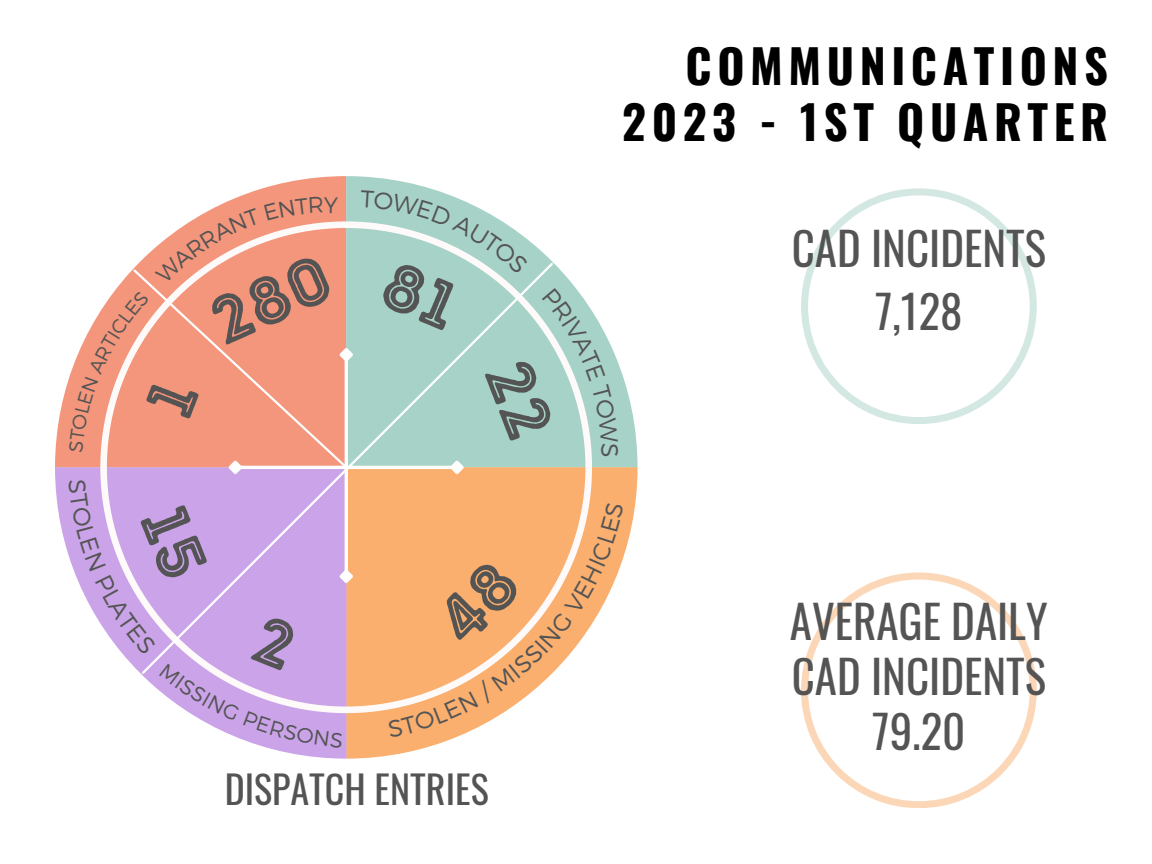
<style>
.page{position:relative;width:1152px;height:864px;background:#fff}
.page>*{position:absolute;margin:0;border:0;box-sizing:border-box;transform-origin:0 0}
.t1{font:700 46.5px/56.2px "Oswald";letter-spacing:.12em;color:#000;text-align:right}
.t2{font:45px/55.2px "Oswald";color:#545454;text-align:center}
.t3{font:38.1px "Oswald";color:#545454}
</style>
<div class="page">
<svg style="left:55px;top:176px;width:291px;height:291px"></svg>
<svg style="left:346px;top:176px;width:292px;height:291px"></svg>
<svg style="left:346px;top:467px;width:292px;height:292px"></svg>
<svg style="left:55px;top:467px;width:291px;height:292px"></svg>
<svg style="left:801px;top:188px;width:236px;height:236px"></svg>
<svg style="left:801px;top:572px;width:236px;height:236px"></svg>
<svg style="left:68px;top:190px;width:556px;height:558px"></svg>
<p class="t3" style="left:225px;top:760px;width:265px">DISPATCH ENTRIES</p>
<p class="t1" style="left:622px;top:36px;width:487px">COMMUNICATIONS<br>2023 - 1ST QUARTER</p>
<p class="t2" style="left:792px;top:215px;width:256px;line-height:63px">CAD INCIDENTS<br>7,128</p>
<p class="t2" style="left:790px;top:592px;width:259px">AVERAGE DAILY<br>CAD INCIDENTS<br>79.20</p>
</div>
